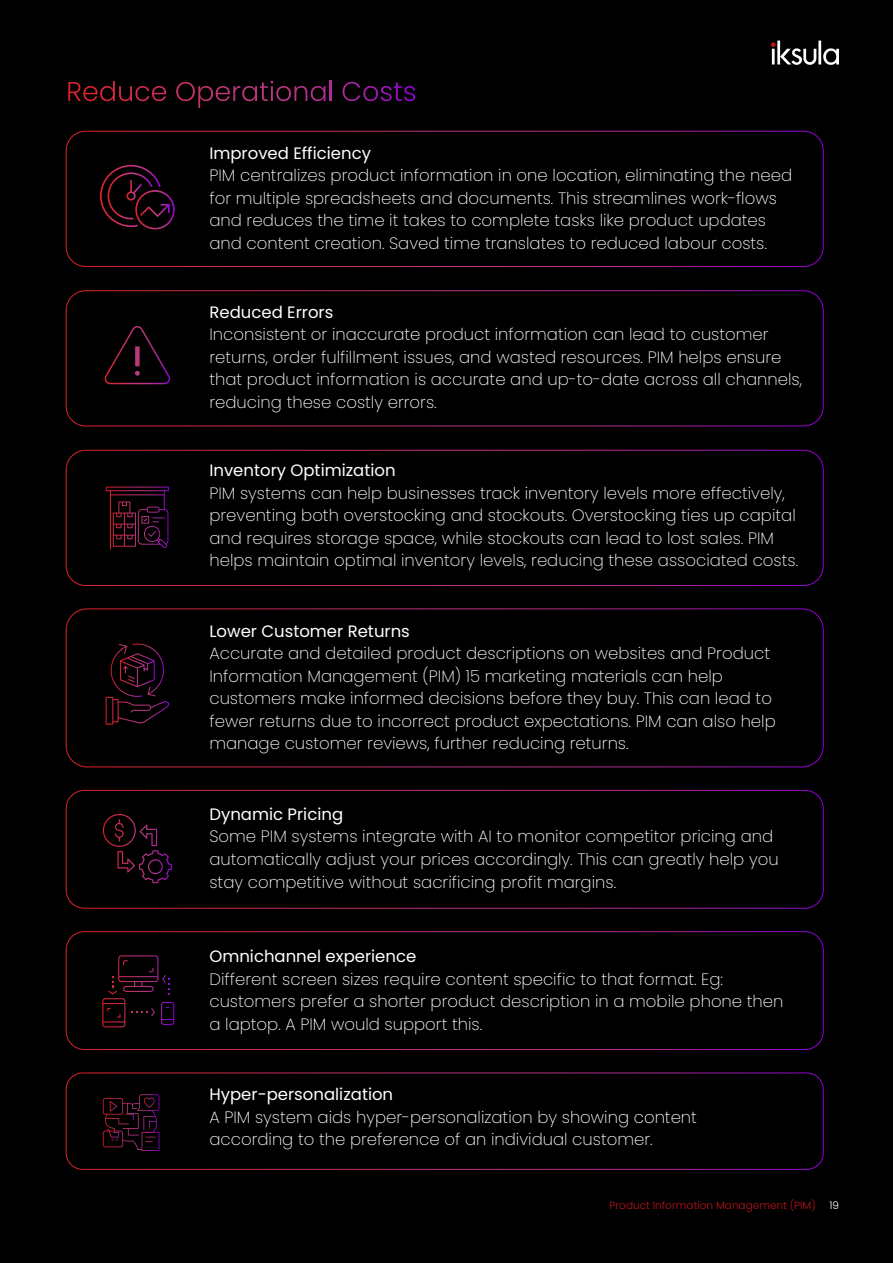
<style>
.page{position:relative;width:893px;height:1263px;background:#000}
.page>*{position:absolute;margin:0;border:0;box-sizing:border-box;transform-origin:0 0}
.t1{font:200 16.5px/22.5px "Poppins";color:#fff}
.t2{font:16.5px "Poppins";color:#fff}
.t3{font:300 10.5px "Poppins";color:#bc141a}
.t4{font:300 10.5px "Poppins";color:#fff}
</style>
<div class="page">
<div style="left:66px;top:131px;width:758px;height:136px;border:1px solid #fff;border-radius:19px"></div>
<div style="left:66px;top:290px;width:758px;height:136px;border:1px solid #fff;border-radius:19px"></div>
<div style="left:66px;top:450px;width:758px;height:136px;border:1px solid #fff;border-radius:19px"></div>
<div style="left:66px;top:608px;width:758px;height:159px;border:1px solid #fff;border-radius:21px"></div>
<div style="left:66px;top:790px;width:758px;height:118px;border:1px solid #fff;border-radius:18px"></div>
<div style="left:66px;top:931px;width:758px;height:119px;border:1px solid #fff;border-radius:18px"></div>
<div style="left:66px;top:1073px;width:757px;height:97px;border:1px solid #fff;border-radius:16px"></div>
<svg style="left:68px;top:81px;width:98px;height:20px"></svg>
<svg style="left:176px;top:81px;width:149px;height:27px"></svg>
<hr style="left:330px;top:81px;width:2px;height:20px;background:#af2b95">
<svg style="left:342px;top:82px;width:73px;height:19px"></svg>
<svg style="left:771px;top:41px;width:68px;height:24px"></svg>
<svg style="left:100px;top:165px;width:75px;height:64px"></svg>
<svg style="left:104px;top:326px;width:66px;height:58px"></svg>
<svg style="left:106px;top:487px;width:63px;height:63px"></svg>
<svg style="left:106px;top:643px;width:63px;height:82px"></svg>
<svg style="left:103px;top:814px;width:69px;height:69px"></svg>
<svg style="left:102px;top:955px;width:72px;height:72px"></svg>
<svg style="left:103px;top:1094px;width:56px;height:57px"></svg>
<p class="t2" style="left:209px;top:144px;width:163px">Improved Efficiency</p>
<p class="t1" style="left:209px;top:164px;width:584px">PIM centralizes product information in one location, eliminating the need for multiple spreadsheets and documents. This streamlines work-flows and reduces the time it takes to complete tasks like product updates and content creation. Saved time translates to reduced labour costs.</p>
<p class="t2" style="left:209px;top:302px;width:125px">Reduced Errors</p>
<p class="t1" style="left:209px;top:323px;width:594px">Inconsistent or inaccurate product information can lead to customer returns, order fulfillment issues, and wasted resources. PIM helps ensure that product information is accurate and up-to-date across all channels, reducing these costly errors.</p>
<p class="t2" style="left:209px;top:461px;width:188px">Inventory Optimization</p>
<p class="t1" style="left:209px;top:482px;width:590px">PIM systems can help businesses track inventory levels more effectively, preventing both overstocking and stockouts. Overstocking ties up capital and requires storage space, while stockouts can lead to lost sales. PIM helps maintain optimal inventory levels, reducing these associated costs.</p>
<p class="t2" style="left:209px;top:621px;width:202px">Lower Customer Returns</p>
<p class="t1" style="left:209px;top:642px;width:568px">Accurate and detailed product descriptions on websites and Product Information Management (PIM) 15 marketing materials can help customers make informed decisions before they buy. This can lead to fewer returns due to incorrect product expectations. PIM can also help manage customer reviews, further reducing returns.</p>
<p class="t2" style="left:209px;top:805px;width:135px">Dynamic Pricing</p>
<p class="t1" style="left:209px;top:825px;width:571px">Some PIM systems integrate with AI to monitor competitor pricing and automatically adjust your prices accordingly. This can greatly help you stay competitive without sacrificing profit margins.</p>
<p class="t2" style="left:209px;top:947px;width:208px">Omnichannel experience</p>
<p class="t1" style="left:209px;top:968px;width:576px">Different screen sizes require content specific to that format. Eg: customers prefer a shorter product description in a mobile phone then a laptop. A PIM would support this.</p>
<p class="t2" style="left:209px;top:1085px;width:185px">Hyper-personalization</p>
<p class="t1" style="left:209px;top:1106px;width:489px">A PIM system aids hyper-personalization by showing content according to the preference of an individual customer.</p>
<p class="t3" style="left:610px;top:1199px;width:208px">Product Information Management (PIM)</p>
<p class="t4" style="left:829px;top:1199px;width:11px">19</p>
</div>
